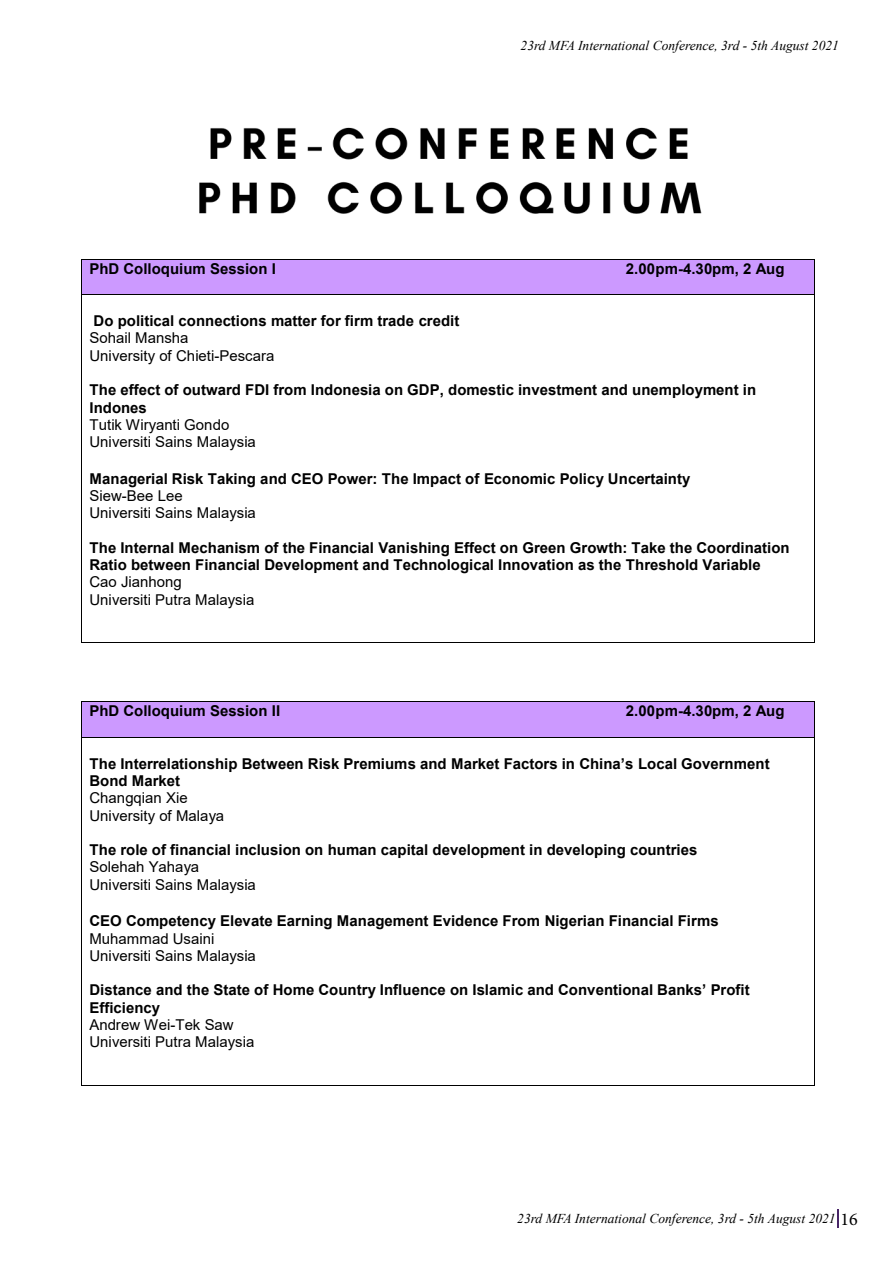
<style>
.page{position:relative;width:893px;height:1263px;background:#fff}
.page>*{position:absolute;margin:0;border:0;box-sizing:border-box;transform-origin:0 0}
.t1{font:700 15px/17.2px "Arial";color:#000}
.t2{font:15px/17.2px "Arial";color:#000}
.t3{font:italic 13.5px "Times New Roman";color:#000}
.s1{font-family:"Minion Pro";font-style:normal;font-size:18px}
</style>
<div class="page">
<svg style="left:838px;top:1209px;width:1px;height:18px"></svg>
<img style="left:199px;top:127px;width:503px;height:87px">
<div style="left:82px;top:260px;width:732px;height:34px;background:#c9f"></div>
<hr style="left:82px;top:259px;width:732px;height:1px;background:#000">
<hr style="left:81px;top:260px;width:1px;height:34px;background:#000">
<hr style="left:814px;top:260px;width:1px;height:34px;background:#000">
<hr style="left:82px;top:294px;width:732px;height:1px;background:#000">
<hr style="left:81px;top:295px;width:1px;height:69px;background:#000">
<hr style="left:814px;top:295px;width:1px;height:69px;background:#000">
<hr style="left:81px;top:364px;width:1px;height:86px;background:#000">
<hr style="left:814px;top:364px;width:1px;height:86px;background:#000">
<svg style="left:81px;top:450px;width:1px;height:20px"></svg>
<svg style="left:814px;top:450px;width:1px;height:20px"></svg>
<hr style="left:81px;top:470px;width:1px;height:172px;background:#000">
<hr style="left:82px;top:642px;width:732px;height:1px;background:#000">
<hr style="left:814px;top:470px;width:1px;height:172px;background:#000">
<div style="left:82px;top:702px;width:732px;height:35px;background:#c9f"></div>
<hr style="left:82px;top:701px;width:732px;height:1px;background:#000">
<hr style="left:81px;top:702px;width:1px;height:35px;background:#000">
<hr style="left:814px;top:702px;width:1px;height:35px;background:#000">
<hr style="left:82px;top:737px;width:732px;height:1px;background:#000">
<hr style="left:81px;top:737px;width:1px;height:87px;background:#000">
<hr style="left:814px;top:737px;width:1px;height:87px;background:#000">
<hr style="left:81px;top:824px;width:1px;height:69px;background:#000">
<hr style="left:814px;top:824px;width:1px;height:69px;background:#000">
<svg style="left:81px;top:893px;width:1px;height:19px"></svg>
<svg style="left:814px;top:893px;width:1px;height:19px"></svg>
<hr style="left:81px;top:912px;width:1px;height:173px;background:#000">
<hr style="left:82px;top:1085px;width:732px;height:1px;background:#000">
<hr style="left:814px;top:912px;width:1px;height:173px;background:#000">
<p class="t3" style="left:521px;top:36px;width:320px">23rd MFA International Conference, 3rd - 5th August 2021</p>
<p class="t1" style="left:90px;top:260px;width:188px">PhD Colloquium Session I</p>
<p class="t1" style="left:626px;top:260px;width:160px">2.00pm-4.30pm, 2 Aug</p>
<p class="t1" style="left:94px;top:312px;width:367px">Do political connections matter for firm trade credit</p>
<p class="t2" style="left:90px;top:329px;width:187px">Sohail Mansha<br>University of Chieti-Pescara</p>
<p class="t1" style="left:90px;top:381px;width:668px">The effect of outward FDI from Indonesia on GDP, domestic investment and unemployment in<br>Indones</p>
<p class="t2" style="left:90px;top:416px;width:168px">Tutik Wiryanti Gondo<br>Universiti Sains Malaysia</p>
<p class="t1" style="left:90px;top:470px;width:602px">Managerial Risk Taking and CEO Power: The Impact of Economic Policy Uncertainty</p>
<p class="t2" style="left:90px;top:487px;width:168px">Siew-Bee Lee<br>Universiti Sains Malaysia</p>
<p class="t1" style="left:90px;top:539px;width:702px">The Internal Mechanism of the Financial Vanishing Effect on Green Growth: Take the Coordination<br>Ratio between Financial Development and Technological Innovation as the Threshold Variable</p>
<p class="t2" style="left:90px;top:573px;width:166px">Cao Jianhong<br>Universiti Putra Malaysia</p>
<p class="t1" style="left:90px;top:702px;width:192px">PhD Colloquium Session II</p>
<p class="t1" style="left:626px;top:702px;width:160px">2.00pm-4.30pm, 2 Aug</p>
<p class="t1" style="left:90px;top:755px;width:682px">The Interrelationship Between Risk Premiums and Market Factors in China’s Local Government<br>Bond Market</p>
<p class="t2" style="left:90px;top:789px;width:136px">Changqian Xie<br>University of Malaya</p>
<p class="t1" style="left:90px;top:841px;width:609px">The role of financial inclusion on human capital development in developing countries</p>
<p class="t2" style="left:90px;top:858px;width:168px">Solehah Yahaya<br>Universiti Sains Malaysia</p>
<p class="t1" style="left:90px;top:912px;width:631px">CEO Competency Elevate Earning Management Evidence From Nigerian Financial Firms</p>
<p class="t2" style="left:90px;top:929px;width:168px">Muhammad Usaini<br>Universiti Sains Malaysia</p>
<p class="t1" style="left:90px;top:981px;width:662px">Distance and the State of Home Country Influence on Islamic and Conventional Banks’ Profit<br>Efficiency</p>
<p class="t2" style="left:90px;top:1016px;width:166px">Andrew Wei-Tek Saw<br>Universiti Putra Malaysia</p>
<p class="t3" style="left:517px;top:1209px;width:342px">23rd MFA International Conference, 3rd - 5th August 2021 <span class="s1">16</span></p>
</div>
